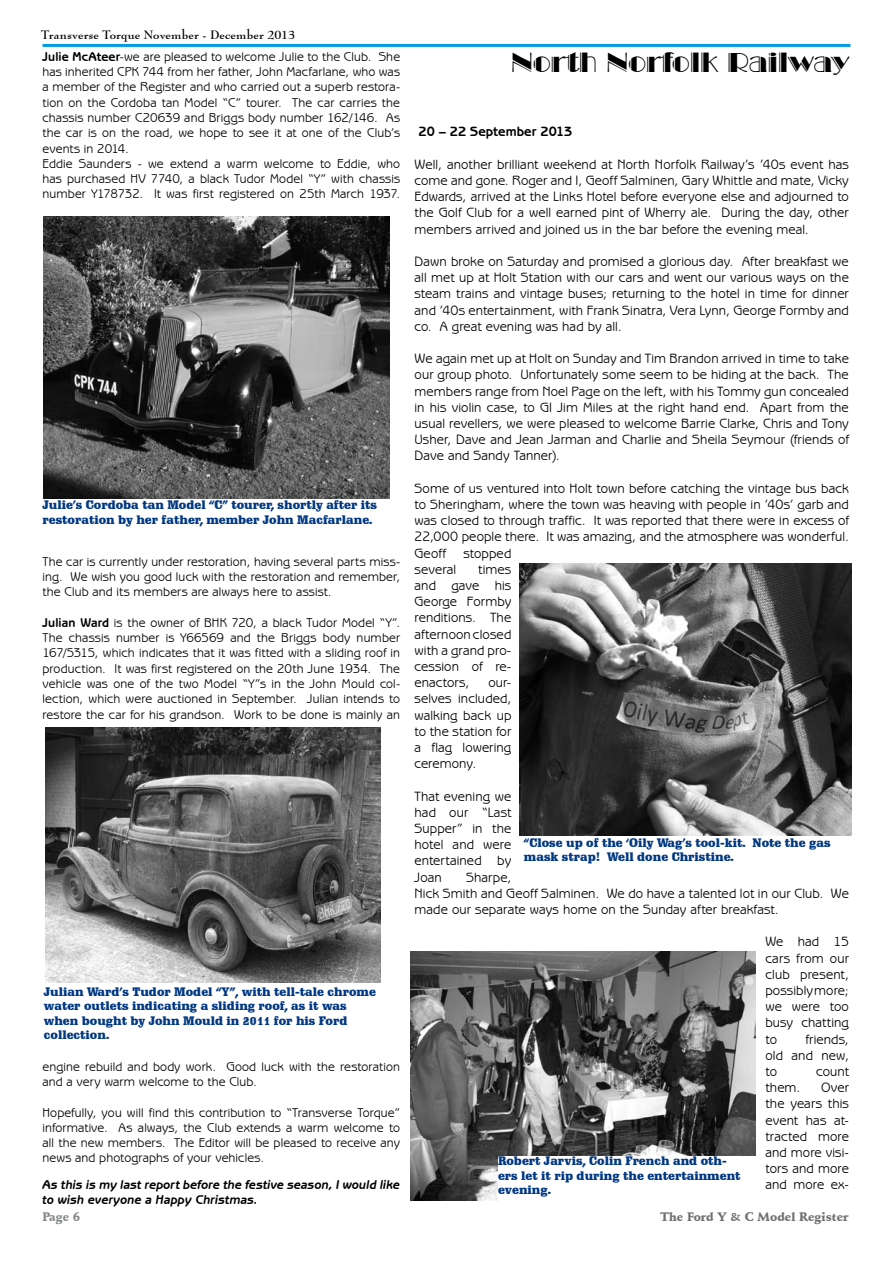
<style>
.page{position:relative;width:893px;height:1263px;background:#fff}
.page>*{position:absolute;margin:0;border:0;box-sizing:border-box;transform-origin:0 0}
.t1{font:27px "Broadway Engraved BT";letter-spacing:-.005em;color:#000}
.t2{font:13.5px/16.2px "Benguiat Gothic IT Cby BT";letter-spacing:.005em;color:#000;text-align:justify}
.t3{font:700 13.5px "Benguiat Gothic IT Cby BT";letter-spacing:.005em;color:#000}
.t4{font:12.75px/15.3px "Benguiat Gothic IT Cby BT";letter-spacing:.01em;color:#000;text-align:justify}
.t5{font:italic 700 12.75px/15.3px "Benguiat Gothic IT Cby BT";letter-spacing:.01em;color:#000}
.t6{font:900 12px/14.4px "Schadow BT";color:#003882}
.t7{font:700 12px "Bernhard Modern BT";letter-spacing:.015em;color:#000}
.t8{font:900 12px "Schneidler BT";color:#707173}
.t9{font:900 12px "Schneidler BT";color:#878889}
.s1{font-weight:700}
</style>
<div class="page">
<hr style="left:43px;top:44px;width:807px;height:3px;background:#009ee0">
<img style="left:43px;top:217px;width:347px;height:282px">
<img style="left:46px;top:727px;width:335px;height:256px">
<img style="left:520px;top:563px;width:331px;height:273px">
<img style="left:410px;top:951px;width:346px;height:249px">
<div style="left:498px;top:1156px;width:259px;height:45px;background:#fff"></div>
<p class="t7" style="left:41px;top:27px;width:255px">Transverse Torque November - December 2013</p>
<p class="t4" style="left:43px;top:48px;width:359px;text-align:left"><span class="s1">Julie McAteer</span>-we are pleased to welcome Julie to the Club. She has inherited CPK 744 from her father, John Macfarlane, who was a member of the Register and who carried out a superb restora&shy;tion on the Cordoba tan Model “C” tourer. The car carries the chassis number C20639 and Briggs body number 162/146. As the car is on the road, we hope to see it at one of the Club’s events in 2014.<br>Eddie Saunders - we extend a warm welcome to Eddie, who has purchased HV 7740, a black Tudor Model “Y” with chassis number Y178732. It was first registered on 25th March 1937.</p>
<p class="t6" style="left:43px;top:498px;width:336px">Julie’s Cordoba tan Model “C” tourer, shortly after its restoration by her father, member John Macfarlane.</p>
<p class="t4" style="left:43px;top:553px;width:359px">The car is currently under restoration, having several parts miss&shy;ing. We wish you good luck with the restoration and remember, the Club and its members are always here to assist.</p>
<p class="t4" style="left:43px;top:615px;width:359px"><span class="s1">Julian Ward</span> is the owner of BHK 720, a black Tudor Model “Y”.<br>The chassis number is Y66569 and the Briggs body number 167/5315, which indicates that it was fitted with a sliding roof in production. It was first registered on the 20th June 1934. The vehicle was one of the two Model “Y”s in the John Mould col&shy;lection, which were auctioned in September. Julian intends to restore the car for his grandson. Work to be done is mainly an</p>
<p class="t6" style="left:44px;top:984px;width:333px">Julian Ward’s Tudor Model “Y”, with tell-tale chrome water outlets indicating a sliding roof, as it was when bought by John Mould in 2011 for his Ford collection.</p>
<p class="t4" style="left:43px;top:1058px;width:359px">engine rebuild and body work. Good luck with the restoration and a very warm welcome to the Club.</p>
<p class="t4" style="left:43px;top:1104px;width:359px">Hopefully, you will find this contribution to “Transverse Torque” informative. As always, the Club extends a warm welcome to all the new members. The Editor will be pleased to receive any news and photographs of your vehicles.</p>
<p class="t5" style="left:43px;top:1176px;width:359px">As this is my last report before the festive season, I would like to wish everyone a Happy Christmas.</p>
<h1 class="t1" style="left:511px;top:46px;width:339px">North Norfolk Railway</h1>
<p class="t3" style="left:419px;top:123px;width:155px">20 – 22 September 2013</p>
<p class="t2" style="left:415px;top:156px;width:436px">Well, another brilliant weekend at North Norfolk Railway’s ’40s event has come and gone. Roger and I, Geoff Salminen, Gary Whittle and mate, Vicky Edwards, arrived at the Links Hotel before everyone else and adjourned to the Golf Club for a well earned pint of Wherry ale. During the day, other members arrived and joined us in the bar before the evening meal.</p>
<p class="t2" style="left:415px;top:253px;width:436px">Dawn broke on Saturday and promised a glorious day. After breakfast we all met up at Holt Station with our cars and went our various ways on the steam trains and vintage buses; returning to the hotel in time for dinner and ’40s entertainment, with Frank Sinatra, Vera Lynn, George Formby and co. A great evening was had by all.</p>
<p class="t2" style="left:415px;top:350px;width:436px">We again met up at Holt on Sunday and Tim Brandon arrived in time to take our group photo. Unfortunately some seem to be hiding at the back. The members range from Noel Page on the left, with his Tommy gun concealed in his violin case, to GI Jim Miles at the right hand end. Apart from the usual revellers, we were pleased to welcome Barrie Clarke, Chris and Tony Usher, Dave and Jean Jarman and Charlie and Sheila Seymour (friends of Dave and Sandy Tanner).</p>
<p class="t2" style="left:415px;top:480px;width:436px">Some of us ventured into Holt town before catching the vintage bus back to Sheringham, where the town was heaving with people in ’40s’ garb and was closed to through traffic. It was reported that there were in excess of 22,000 people there. It was amazing, and the atmosphere was wonderful.<br>Geoff</p>
<p class="t2" style="left:463px;top:545px;width:49px">stopped</p>
<p class="t2" style="left:415px;top:561px;width:43px">several</p>
<p class="t2" style="left:415px;top:561px;width:98px;text-indent:64px">times and gave his George Formby renditions. The afternoon closed with a grand pro&shy;cession of re&shy;enactors,</p>
<p class="t2" style="left:415px;top:674px;width:98px;text-indent:74px">our&shy;selves included, walking back up to the station for a flag lowering ceremony.</p>
<p class="t2" style="left:415px;top:788px;width:98px">That evening we had our “Last Supper” in the hotel and were entertained by Joan</p>
<p class="t6" style="left:524px;top:835px;width:308px">“Close up of the ‘Oily Wag’s tool-kit. Note the gas mask strap! Well done Christine.</p>
<p class="t2" style="left:415px;top:869px;width:436px;text-align:left;text-indent:52px">Sharpe,<br>Nick Smith and Geoff Salminen. We do have a talented lot in our Club. We made our separate ways home on the Sunday after breakfast.</p>
<p class="t2" style="left:765px;top:933px;width:85px">We had 15 cars from our club present, possibly more; we were too busy chatting to</p>
<p class="t2" style="left:765px;top:1031px;width:85px;text-indent:40px">friends, old and new, to</p>
<p class="t2" style="left:816px;top:1063px;width:34px">count</p>
<p class="t6" style="left:498px;top:1154px;width:244px">Robert Jarvis, Colin French and oth&shy;ers let it rip during the entertainment evening.</p>
<p class="t2" style="left:765px;top:1079px;width:85px;text-indent:56px">Over the years this event has at&shy;tracted more and more visi&shy;tors and more and more ex-</p>
<p class="t2" style="left:765px;top:1079px;width:36px">them.</p>
<p class="t9" style="left:43px;top:1209px;width:28px">Page</p>
<p class="t8" style="left:660px;top:1209px;width:190px">The Ford Y &amp; C Model Register</p>
</div>
